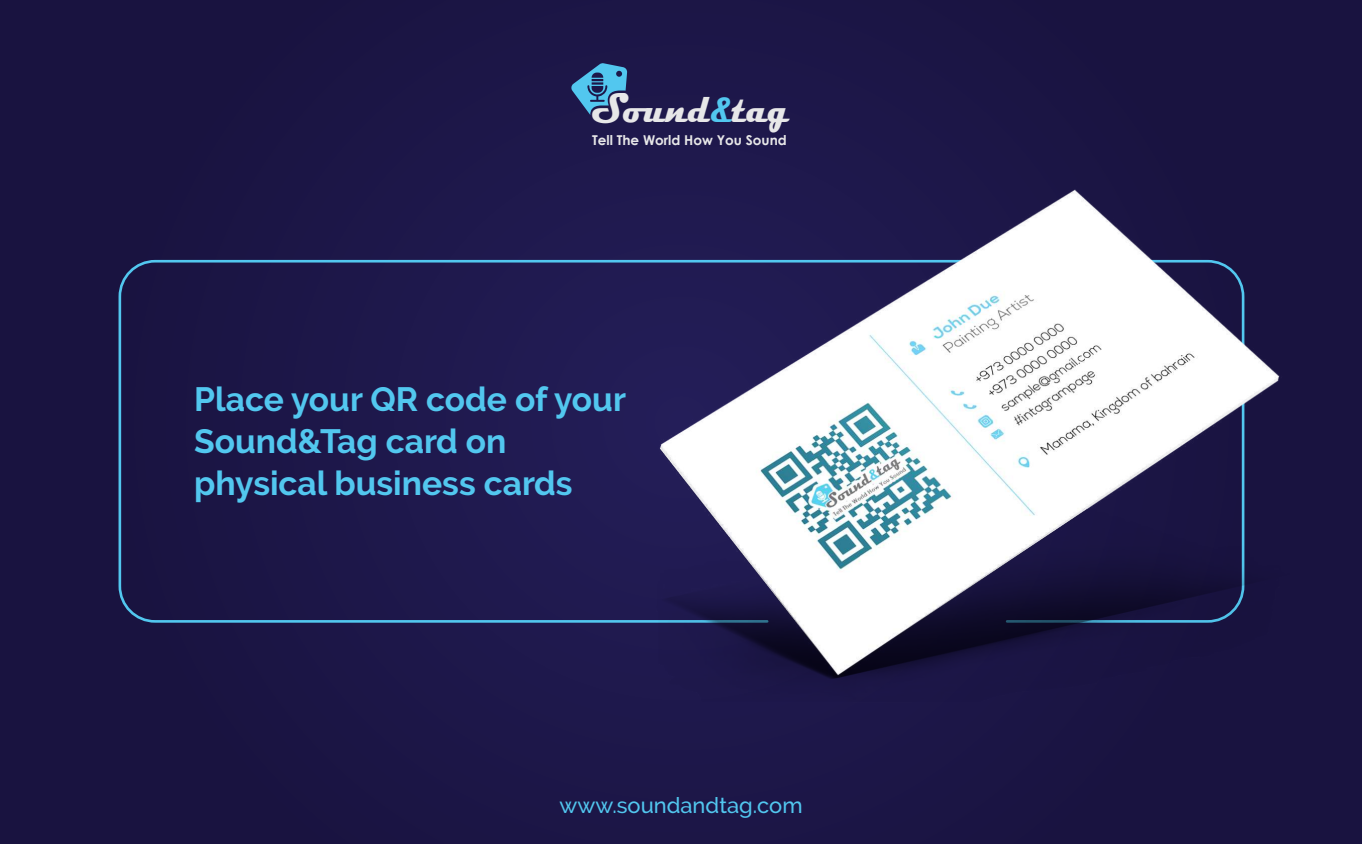
<style>
.page{position:relative;width:1362px;height:844px;background:#1b1544}
.page>*{position:absolute;margin:0;border:0;box-sizing:border-box;transform-origin:0 0}
.t1{font:700 42.18px "Magneto";letter-spacing:-.005em;color:#e7e7e8;scale:.81 1}
.t2{font:700 33.6px/41.6px "Raleway";color:#52c7ef}
.t3{font:500 21.88px "Raleway";color:#52c7ef}
.t4{font:700 13.56px "Century Gothic";color:#e7e7e8}
.s1{font-size:35.26px;color:#52c7ef}
</style>
<div class="page">
<svg style="left:571px;top:63px;width:56px;height:52px"></svg>
<img style="left:571px;top:189px;width:709px;height:490px">
<p class="t1" style="left:591px;top:83px;width:246px">Sound<span class="s1">&amp;</span>tag</p>
<p class="t4" style="left:592px;top:130px;width:196px">Tell The World How You Sound</p>
<p class="t2" style="left:194px;top:379px;width:433px">Place your QR code of your<br>Sound&amp;Tag card on physical business cards</p>
<p class="t3" style="left:559px;top:792px;width:245px">www.soundandtag.com</p>
</div>
